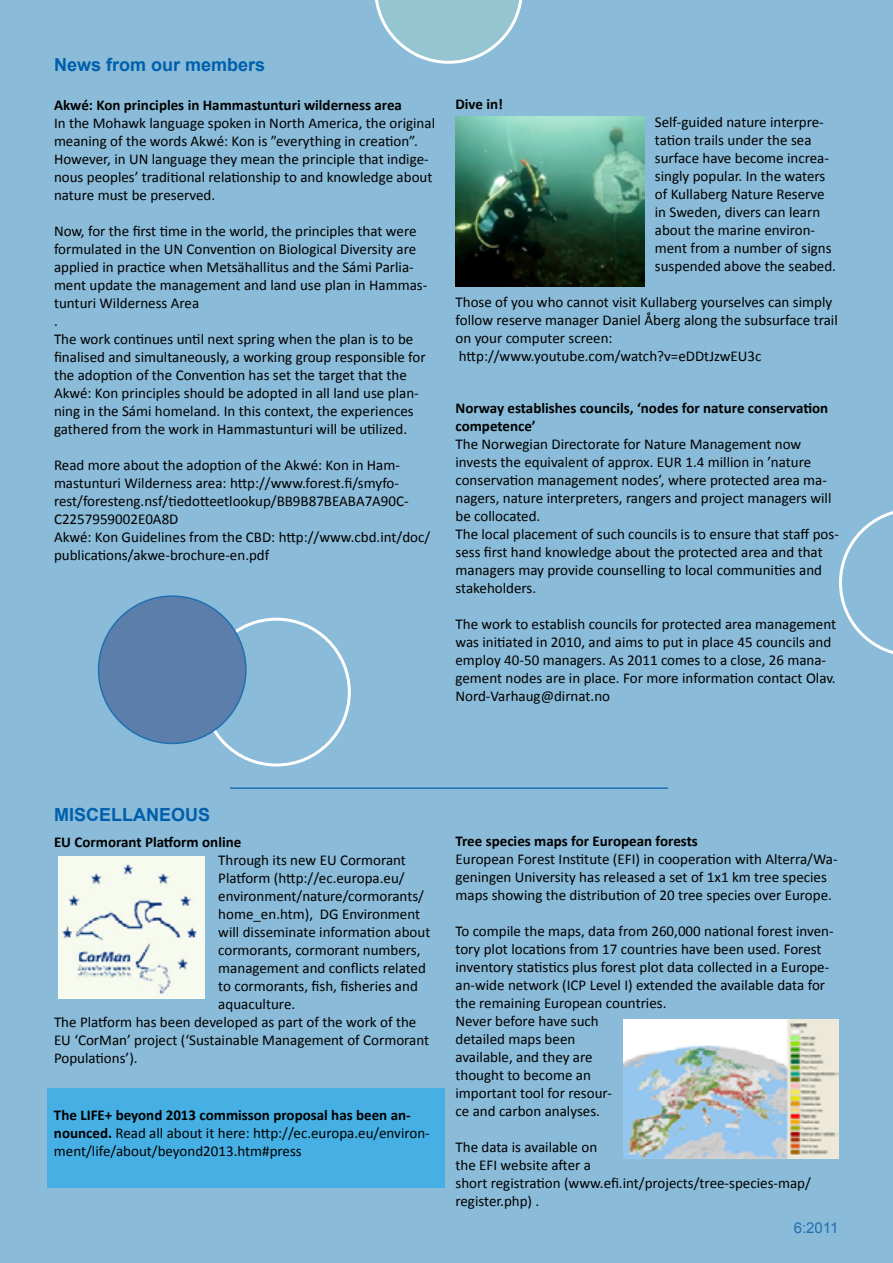
<style>
.page{position:relative;width:893px;height:1263px;background:#8abbd8}
.page>*{position:absolute;margin:0;border:0;box-sizing:border-box;transform-origin:0 0}
.t1{font:700 18px "Arial";color:#005fad}
.t2{font:15px/18px "Calibri";color:#000}
.t3{font:700 15px/18px "Calibri";color:#000}
.t4{font:15px "Arial";color:#226fb1}
.s1{font-weight:700}
</style>
<div class="page">
<img style="left:455px;top:117px;width:190px;height:169px">
<hr style="left:230px;top:787px;width:438px;height:2px;background:#226fb1">
<img style="left:623px;top:1019px;width:216px;height:140px">
<img style="left:58px;top:856px;width:146px;height:142px">
<div style="left:47px;top:1089px;width:397px;height:99px;background:#46b0e4"></div>
<div style="left:99px;top:596px;width:147px;height:147px;background:#5b7faa;border-radius:50%"></div>
<svg style="left:839px;top:511px;width:54px;height:143px"></svg>
<svg style="left:375px;top:0;width:148px;height:64px"></svg>
<p class="t1" style="left:54px;top:53px;width:213px">News from our members</p>
<p class="t3" style="left:54px;top:95px;width:350px">Akwé: Kon principles in Hammastunturi wilderness area</p>
<p class="t2" style="left:54px;top:113px;width:383px">In the Mohawk language spoken in North America, the original meaning of the words Akwé: Kon is ”everything in creation”.<br>However, in UN language they mean the principle that indige&shy;nous peoples’ traditional relationship to and knowledge about nature must be preserved.</p>
<p class="t2" style="left:54px;top:221px;width:375px">Now, for the first time in the world, the principles that were formulated in the UN Convention on Biological Diversity are applied in practice when Metsähallitus and the Sámi Parlia&shy;ment update the management and land use plan in Hammas&shy;tunturi Wilderness Area<br>.<br>The work continues until next spring when the plan is to be finalised and simultaneously, a working group responsible for the adoption of the Convention has set the target that the Akwé: Kon principles should be adopted in all land use plan&shy;ning in the Sámi homeland. In this context, the experiences gathered from the work in Hammastunturi will be utilized.</p>
<p class="t2" style="left:54px;top:455px;width:378px">Read more about the adoption of the Akwé: Kon in Ham&shy;mastunturi Wilderness area: http://www.forest.fi/smyfo&shy;rest/foresteng.nsf/tiedotteetlookup/BB9B87BEABA7A90C-C2257959002E0A8D<br>Akwé: Kon Guidelines from the CBD: http://www.cbd.int/doc/ publications/akwe-brochure-en.pdf</p>
<p class="t3" style="left:455px;top:94px;width:49px">Dive in!</p>
<p class="t2" style="left:655px;top:112px;width:183px">Self-guided nature interpre&shy;tation trails under the sea surface have become increa&shy;singly popular. In the waters of Kullaberg Nature Reserve in Sweden, divers can learn about the marine environ&shy;ment from a number of signs suspended above the seabed.</p>
<p class="t2" style="left:455px;top:292px;width:384px">Those of you who cannot visit Kullaberg yourselves can simply follow reserve manager Daniel Åberg along the subsurface trail on your computer screen: http://www.youtube.com/watch?v=eDDtJzwEU3c</p>
<p class="t3" style="left:455px;top:398px;width:374px">Norway establishes councils, ‘nodes for nature conservation competence’</p>
<p class="t2" style="left:455px;top:434px;width:385px">The Norwegian Directorate for Nature Management now invests the equivalent of approx. EUR 1.4 million in ’nature conservation management nodes’, where protected area ma&shy;nagers, nature interpreters, rangers and project managers will be collocated.<br>The local placement of such councils is to ensure that staff pos&shy;sess first hand knowledge about the protected area and that managers may provide counselling to local communities and stakeholders.</p>
<p class="t2" style="left:455px;top:614px;width:382px">The work to establish councils for protected area management was initiated in 2010, and aims to put in place 45 councils and employ 40-50 managers. As 2011 comes to a close, 26 mana&shy;gement nodes are in place. For more information contact Olav.<br>Nord-Varhaug@dirnat.no</p>
<p class="t1" style="left:54px;top:803px;width:158px">MISCELLANEOUS</p>
<p class="t3" style="left:54px;top:832px;width:189px">EU Cormorant Platform online</p>
<p class="t2" style="left:218px;top:850px;width:189px">Through its new EU Cormorant</p>
<p class="t2" style="left:218px;top:868px;width:188px">Platform (http://ec.europa.eu/</p>
<p class="t2" style="left:218px;top:886px;width:207px">environment/nature/cormorants/</p>
<p class="t2" style="left:218px;top:904px;width:203px">home_en.htm), DG Environment</p>
<p class="t2" style="left:218px;top:922px;width:214px">will disseminate information about</p>
<p class="t2" style="left:218px;top:940px;width:204px">cormorants, cormorant numbers,</p>
<p class="t2" style="left:218px;top:958px;width:209px">management and conflicts related</p>
<p class="t2" style="left:218px;top:976px;width:201px">to cormorants, fish, fisheries and</p>
<p class="t2" style="left:218px;top:994px;width:78px">aquaculture.</p>
<p class="t2" style="left:54px;top:1012px;width:364px">The Platform has been developed as part of the work of the</p>
<p class="t2" style="left:54px;top:1030px;width:377px">EU ‘CorMan’ project (‘Sustainable Management of Cormorant</p>
<p class="t2" style="left:54px;top:1048px;width:85px">Populations’).</p>
<p class="t2" style="left:54px;top:1105px;width:377px"><span class="s1">The LIFE+ beyond 2013 commisson proposal has been an&shy;nounced.</span> Read all about it here: http://ec.europa.eu/environ&shy;ment/life/about/beyond2013.htm#press</p>
<p class="t3" style="left:455px;top:832px;width:244px">Tree species maps for European forests</p>
<p class="t2" style="left:455px;top:850px;width:384px">European Forest Institute (EFI) in cooperation with Alterra/Wa&shy;geningen University has released a set of 1x1 km tree species maps showing the distribution of 20 tree species over Europe.</p>
<p class="t2" style="left:455px;top:922px;width:380px">To compile the maps, data from 260,000 national forest inven&shy;tory plot locations from 17 countries have been used. Forest inventory statistics plus forest plot data collected in a Europe&shy;an-wide network (ICP Level I) extended the available data for the remaining European countries.<br>Never before have such<br>detailed maps been<br>available, and they are<br>thought to become an<br>important tool for resour-<br>ce and carbon analyses.</p>
<p class="t2" style="left:455px;top:1138px;width:357px">The data is available on<br>the EFI website after a<br>short registration (www.efi.int/projects/tree-species-map/ register.php) .</p>
<p class="t4" style="left:794px;top:1218px;width:46px">6:2011</p>
</div>
